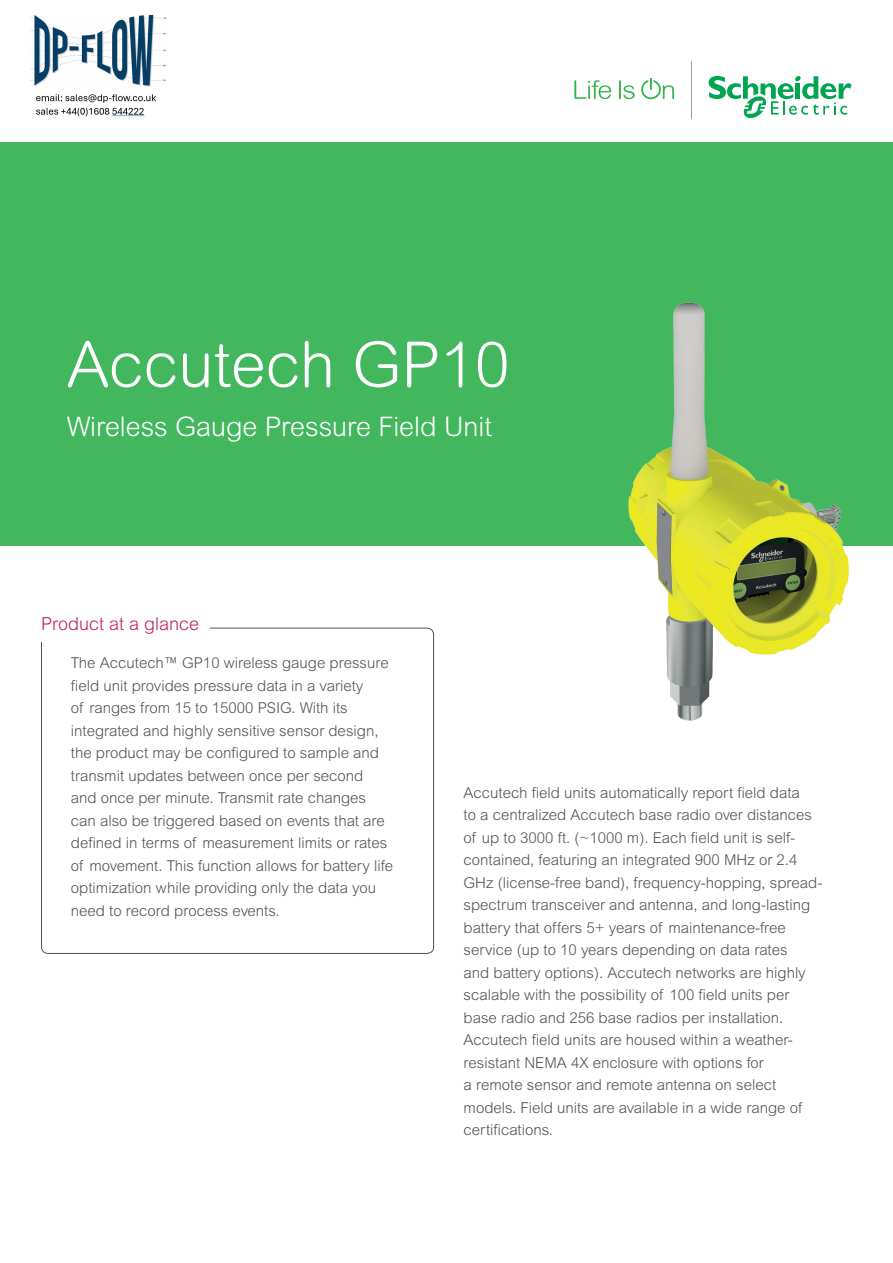
<style>
.page{position:relative;width:893px;height:1263px;background:#fff}
.page>*{position:absolute;margin:0;border:0;box-sizing:border-box;transform-origin:0 0}
.t1{font:300 63px "Arial Rounded MT Std";color:#fff}
.t2{font:300 27px "Arial Rounded MT Std";color:#fff}
.t3{font:300 18px "Arial MT Std";color:#bf2454}
.t4{font:300 15px/22.5px "Arial MT Std";color:#4d545a}
</style>
<div class="page">
<div style="left:0;top:142px;width:893px;height:404px;background:#42b75e"></div>
<svg style="left:574px;top:80px;width:37px;height:19px"></svg>
<svg style="left:619px;top:80px;width:16px;height:19px"></svg>
<svg style="left:641px;top:78px;width:33px;height:21px"></svg>
<svg style="left:709px;top:76px;width:142px;height:43px"></svg>
<hr style="left:691px;top:61px;width:1px;height:58px;background:#959ea4">
<img style="left:628px;top:302px;width:221px;height:419px">
<svg style="left:41px;top:627px;width:393px;height:327px"></svg>
<img style="left:29px;top:14px;width:138px;height:103px">
<h1 class="t1" style="left:67px;top:328px;width:444px">Accutech GP10</h1>
<h2 class="t2" style="left:67px;top:411px;width:426px">Wireless Gauge Pressure Field Unit</h2>
<p class="t3" style="left:41px;top:613px;width:159px">Product at a glance</p>
<p class="t4" style="left:71px;top:652px;width:324px">The Accutech™ GP10 wireless gauge pressure field unit provides pressure data in a variety<br>of ranges from 15 to 15000 PSIG. With its integrated and highly sensitive sensor design, the product may be configured to sample and transmit updates between once per second<br>and once per minute. Transmit rate changes can also be triggered based on events that are defined in terms of measurement limits or rates of movement. This function allows for battery life optimization while providing only the data you need to record process events.</p>
<p class="t4" style="left:463px;top:781px;width:360px">Accutech field units automatically report field data<br>to a centralized Accutech base radio over distances of up to 3000 ft. (~1000 m). Each field unit is self&shy;contained, featuring an integrated 900 MHz or 2.4<br>GHz (license-free band), frequency-hopping, spread&shy;spectrum transceiver and antenna, and long-lasting battery that offers 5+ years of maintenance-free service (up to 10 years depending on data rates<br>and battery options). Accutech networks are highly scalable with the possibility of 100 field units per base radio and 256 base radios per installation.<br>Accutech field units are housed within a weather&shy;resistant NEMA 4X enclosure with options for<br>a remote sensor and remote antenna on select models. Field units are available in a wide range of certifications.</p>
</div>
